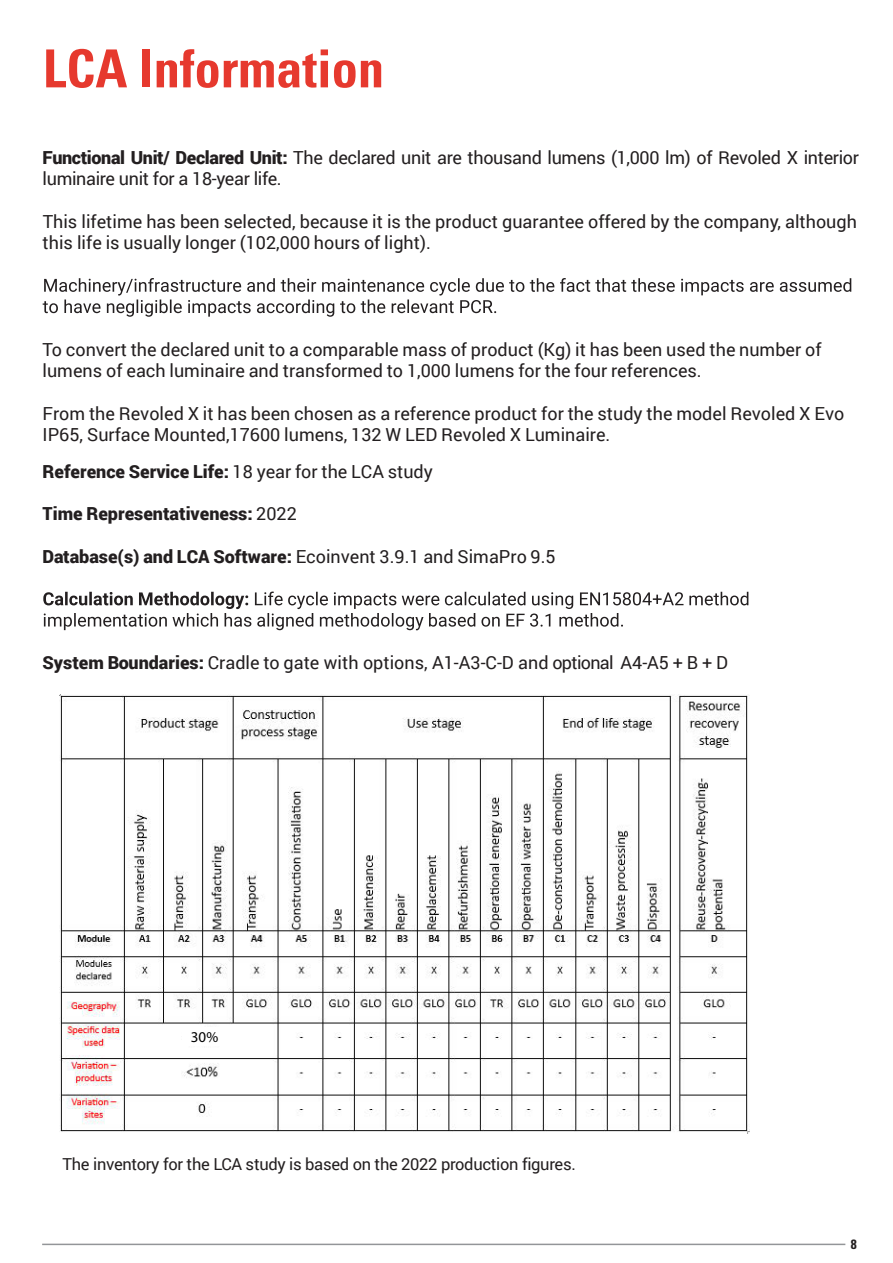
<style>
.page{position:relative;width:893px;height:1263px;background:#fff}
.page>*{position:absolute;margin:0;border:0;box-sizing:border-box;transform-origin:0 0}
.t1{font:700 condensed 52.5px "Univers";color:#e6392e}
.t2{font:18px/21.3px "Roboto";color:#231f20}
.t3{font:18px/21.3px "Roboto";letter-spacing:-.02em;color:#231f20}
.t4{font:900 18px "Roboto";color:#231f20}
.t5{font:16.5px "Roboto";letter-spacing:-.02em;color:#231f20}
.t6{font:15px "Myriad Pro";color:#000}
.t7{font:700 condensed 13.5px "Univers";color:#231f20}
.s1{font-weight:900}
.s2{font-weight:400}
</style>
<div class="page">
<svg style="left:43px;top:278px;width:808px;height:39px"></svg>
<svg style="left:43px;top:591px;width:705px;height:39px"></svg>
<hr style="left:42px;top:1243px;width:803px;height:2px;background:#939598">
<img style="left:60px;top:694px;width:689px;height:439px">
<div style="left:182px;top:1027px;width:52px;height:18px;background:#fff"></div>
<h1 class="t1" style="left:43px;top:36px;width:343px">LCA Information</h1>
<p class="t3" style="left:43px;top:146px;width:818px"><span class="s1">Functional Unit/ Declared Unit:</span> The declared unit are thousand lumens (1,000 lm) of Revoled X interior luminaire unit for a 18-year life.</p>
<p class="t2" style="left:43px;top:210px;width:816px">This lifetime has been selected, because it is the product guarantee offered by the company, although this life is usually longer (102,000 hours of light).</p>
<p class="t2" style="left:43px;top:338px;width:780px">To convert the declared unit to a comparable mass of product (Kg) it has been used the number of lumens of each luminaire and transformed to 1,000 lumens for the four references.</p>
<p class="t2" style="left:43px;top:402px;width:803px">From the Revoled X it has been chosen as a reference product for the study the model Revoled X Evo<br>IP65, Surface Mounted,17600 lumens, 132 W LED Revoled X Luminaire.</p>
<p class="t4" style="left:43px;top:459px;width:392px">Reference Service Life: <span class="s2">18 year for the LCA study</span></p>
<p class="t4" style="left:43px;top:501px;width:256px">Time Representativeness: <span class="s2">2022</span></p>
<p class="t2" style="left:43px;top:545px;width:515px"><span class="s1">Database(s) and LCA Software:</span> Ecoinvent 3.9.1 and SimaPro 9.5</p>
<p class="t2" style="left:43px;top:651px;width:687px"><span class="s1">System Boundaries:</span> Cradle to gate with options, A1-A3-C-D and optional A4-A5 + B + D</p>
<p class="t6" style="left:191px;top:1028px;width:29px">30%</p>
<p class="t5" style="left:63px;top:1153px;width:515px">The inventory for the LCA study is based on the 2022 production figures.</p>
<p class="t7" style="left:851px;top:1236px;width:7px">8</p>
</div>
